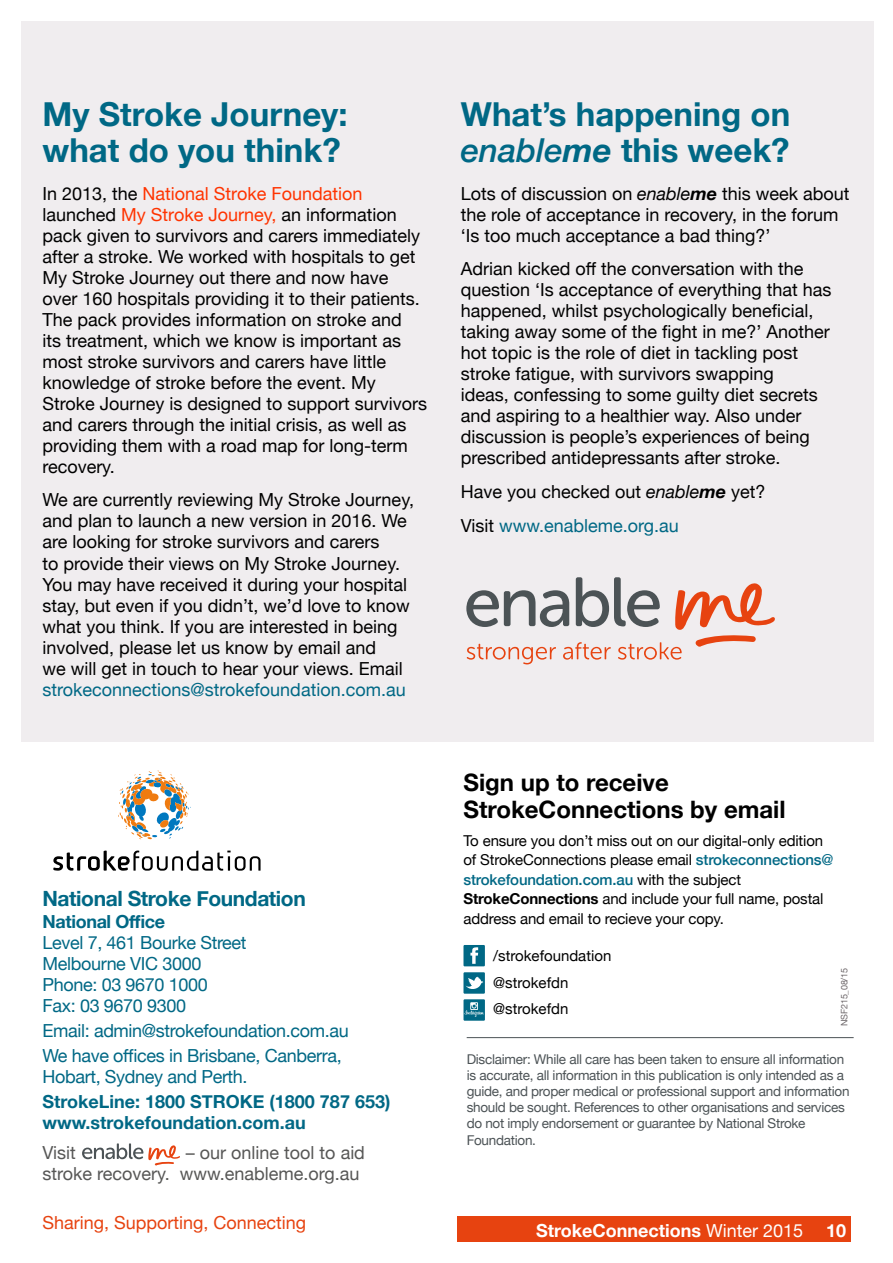
<style>
.page{position:relative;width:893px;height:1263px;background:#fff}
.page>*{position:absolute;margin:0;border:0;box-sizing:border-box;transform-origin:0 0}
.t1{font:700 33px/36px "Helvetica Neue";color:#006885}
.t2{font:700 24px/27px "Helvetica Neue";color:#000}
.t3{font:700 21px "Helvetica Neue";letter-spacing:-.02em;color:#006885}
.t4{font:18px/21px "Helvetica Neue";color:#000}
.t5{font:18px/21px "Helvetica Neue";letter-spacing:-.02em;color:#006885}
.t6{font:700 18px/21px "Helvetica Neue";color:#006885}
.t7{font:18px/21px "Helvetica Neue";color:#575756}
.t8{font:18px "Helvetica Neue";color:#006885}
.t9{font:18px "Helvetica Neue";color:#e74310}
.t10{font:700 18px "Helvetica Neue";color:#fff}
.t11{font:700 18px "Helvetica Neue";letter-spacing:-.02em;color:#006885}
.t12{font:15px/19.5px "Helvetica Neue";letter-spacing:-.01em;color:#000}
.t13{font:13.5px/16.2px "Helvetica Neue";letter-spacing:-.02em;color:#4c5356}
.t14{font:9px "Helvetica Neue";letter-spacing:-.02em;color:#6e686b}
.s1{color:#f30}
.s2{font-weight:500;font-style:italic}
.s3{font-style:italic}
.s4{font-weight:700;font-style:italic}
.s5{color:#006885}
.s6{font-weight:500;color:#006885}
.s7{font-weight:700}
.s8{font-weight:400}
</style>
<div class="page">
<div style="left:21px;top:21px;width:853px;height:721px;background:#f0edef"></div>
<hr style="left:467px;top:1037px;width:387px;height:1px;background:#4c5356">
<div style="left:457px;top:1216px;width:393px;height:26px;background:#e74310"></div>
<svg style="left:53px;top:850px;width:208px;height:21px"></svg>
<svg style="left:118px;top:771px;width:73px;height:68px"></svg>
<div style="left:463px;top:999px;width:22px;height:22px;background:#006885"></div>
<div style="left:463px;top:945px;width:22px;height:21px;background:#006885"></div>
<svg style="left:470px;top:947px;width:8px;height:17px"></svg>
<div style="left:463px;top:972px;width:22px;height:22px;background:#006885"></div>
<svg style="left:466px;top:977px;width:17px;height:12px"></svg>
<svg style="left:465px;top:1002px;width:19px;height:15px"></svg>
<svg style="left:82px;top:1143px;width:98px;height:22px"></svg>
<svg style="left:466px;top:577px;width:309px;height:87px"></svg>
<h1 class="t1" style="left:43px;top:97px;width:307px">My Stroke Journey: what do you think?</h1>
<p class="t4" style="left:43px;top:184px;width:386px">In 2013, the <span class="s1">National Stroke Foundation </span>launched <span class="s1">My Stroke Journey,</span> an information pack given to survivors and carers immediately after a stroke. We worked with hospitals to get My Stroke Journey out there and now have over 160 hospitals providing it to their patients.<br>The pack provides information on stroke and<br>its treatment, which we know is important as most stroke survivors and carers have little knowledge of stroke before the event. My Stroke Journey is designed to support survivors and carers through the initial crisis, as well as providing them with a road map for long-term recovery.</p>
<p class="t4" style="left:43px;top:491px;width:373px">We are currently reviewing My Stroke Journey, and plan to launch a new version in 2016. We are looking for stroke survivors and carers<br>to provide their views on My Stroke Journey.<br>You may have received it during your hospital stay, but even if you didn’t, we’d love to know what you think. If you are interested in being involved, please let us know by email and<br>we will get in touch to hear your views. Email</p>
<p class="t8" style="left:43px;top:676px;width:365px">strokeconnections@strokefoundation.com.au</p>
<p class="t3" style="left:43px;top:882px;width:265px">National Stroke Foundation</p>
<p class="t11" style="left:43px;top:907px;width:124px">National Office</p>
<p class="t5" style="left:43px;top:933px;width:206px">Level 7, 461 Bourke Street<br>Melbourne VIC 3000<br>Phone: 03 9670 1000<br>Fax: 03 9670 9300</p>
<p class="t5" style="left:43px;top:1019px;width:308px;line-height:25.2px">Email: admin@strokefoundation.com.au<br>We have offices in Brisbane, Canberra,</p>
<p class="t5" style="left:43px;top:1067px;width:207px">Hobart, Sydney and Perth.</p>
<p class="t6" style="left:43px;top:1092px;width:349px">StrokeLine: 1800 STROKE (1800 787 653) www.strokefoundation.com.au</p>
<p class="t7" style="left:43px;top:1143px;width:35px">Visit</p>
<p class="t7" style="left:43px;top:1143px;width:324px;text-indent:143px">– our online tool to aid stroke recovery. www.enableme.org.au</p>
<h1 class="t1" style="left:461px;top:97px;width:331px">What’s happening on <span class="s2">enable</span><span class="s3">me</span> this week?</h1>
<p class="t4" style="left:461px;top:184px;width:390px">Lots of discussion on <span class="s3">enable</span><span class="s4">me</span> this week about the role of acceptance in recovery, in the forum ‘Is too much acceptance a bad thing?’</p>
<p class="t4" style="left:461px;top:259px;width:372px">Adrian kicked off the conversation with the question ‘Is acceptance of everything that has happened, whilst psychologically beneficial, taking away some of the fight in me?’ Another hot topic is the role of diet in tackling post stroke fatigue, with survivors swapping<br>ideas, confessing to some guilty diet secrets and aspiring to a healthier way. Also under discussion is people’s experiences of being prescribed antidepressants after stroke.</p>
<p class="t4" style="left:461px;top:476px;width:306px;line-height:33.8px">Have you checked out <span class="s3">enable</span><span class="s4">me</span> yet?<br>Visit <span class="s5">www.enableme.org.au</span></p>
<h2 class="t2" style="left:463px;top:769px;width:324px">Sign up to receive<br>StrokeConnections by email</h2>
<p class="t12" style="left:463px;top:832px;width:372px">To ensure you don’t miss out on our digital-only edition of StrokeConnections please email <span class="s6">strokeconnections@ strokefoundation.com.au</span> with the subject <span class="s7">StrokeConnections</span> and include your full name, postal address and email to recieve your copy.</p>
<p class="t12" style="left:493px;top:944px;width:120px;line-height:26.5px">/strokefoundation @strokefdn @strokefdn</p>
<p class="t14" style="left:838px;top:1026px;width:60px;rotate:-90deg">NSF215_08/15</p>
<p class="t13" style="left:467px;top:1051px;width:384px">Disclaimer: While all care has been taken to ensure all information is accurate, all information in this publication is only intended as a guide, and proper medical or professional support and information should be sought. References to other organisations and services do not imply endorsement or guarantee by National Stroke Foundation.</p>
<p class="t9" style="left:43px;top:1209px;width:265px">Sharing, Supporting, Connecting</p>
<p class="t10" style="left:536px;top:1217px;width:269px">StrokeConnections <span class="s8">Winter 2015</span></p>
<p class="t10" style="left:826px;top:1217px;width:22px">10</p>
</div>
